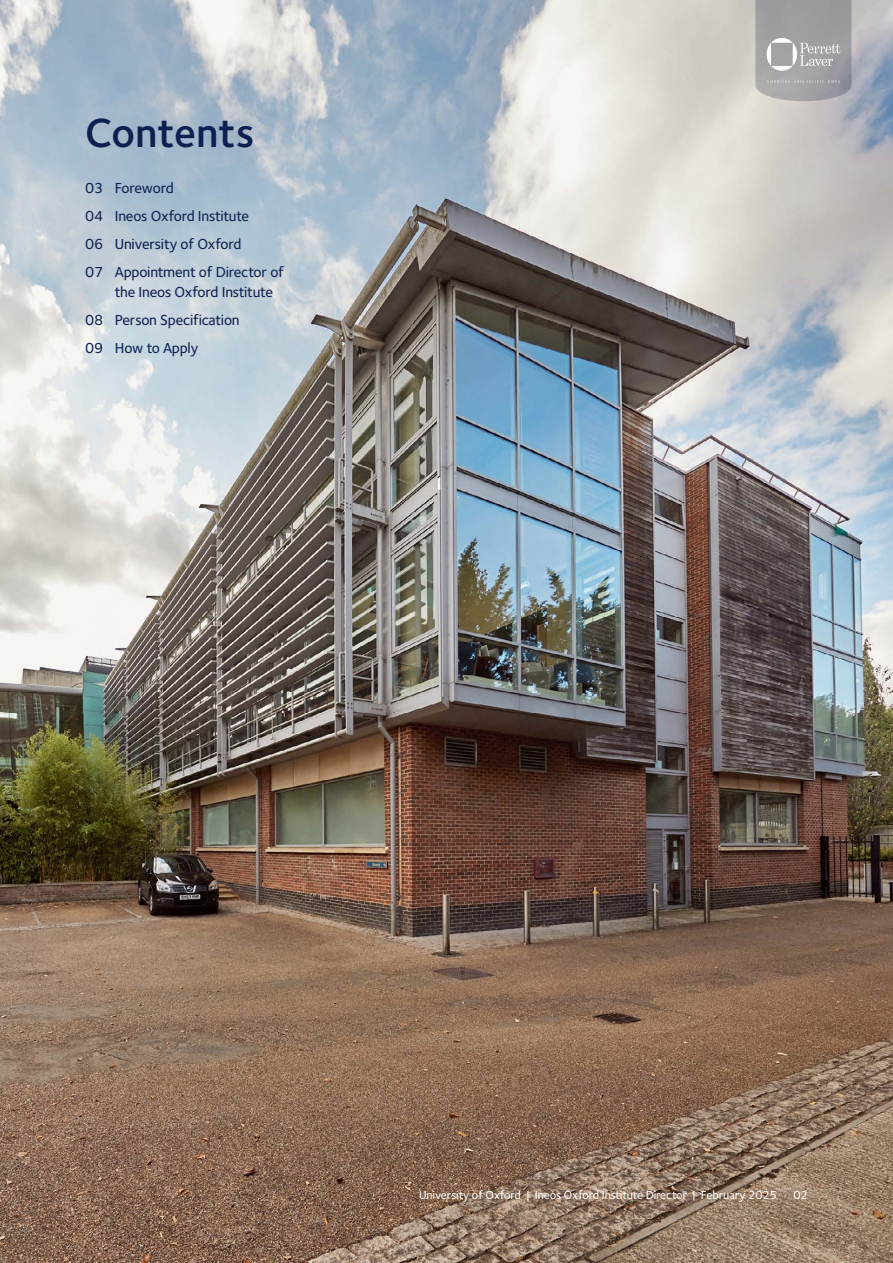
<style>
.page{position:relative;width:893px;height:1263px;background:#fff}
.page>*{position:absolute;margin:0;border:0;box-sizing:border-box;transform-origin:0 0}
.heading_28_blue_H1{font:600 42px "Foundry Sterling";color:#0e2050}
.TOC_auto{font:500 15px/19.5px "Foundry Sterling";letter-spacing:-.015em;color:#0e2050}
.t1{font:500 12px "Foundry Sterling";letter-spacing:-.01em;color:#fff}
</style>
<div class="page">
<img style="left:0;top:0;width:893px;height:1263px">
<svg style="left:755px;top:0;width:96px;height:101px;background:#a6a5a7"></svg>
<h1 class="heading_28_blue_H1" style="left:85px;top:108px;width:171px">Contents</h1>
<p class="TOC_auto" style="left:85px;top:178px;width:90px">03 Foreword</p>
<p class="TOC_auto" style="left:85px;top:206px;width:166px">04 Ineos Oxford Institute</p>
<p class="TOC_auto" style="left:85px;top:234px;width:158px">06 University of Oxford</p>
<p class="TOC_auto" style="left:115px;top:262px;width:171px;text-indent:-30px">07 Appointment of Director of the Ineos Oxford Institute</p>
<p class="TOC_auto" style="left:85px;top:310px;width:156px">08 Person Specification</p>
<p class="TOC_auto" style="left:85px;top:338px;width:115px">09 How to Apply</p>
<p class="t1" style="left:419px;top:1187px;width:360px">University of Oxford | Ineos Oxford Institute Director | February 2025</p>
<p class="t1" style="left:793px;top:1187px;width:16px">02</p>
</div>
